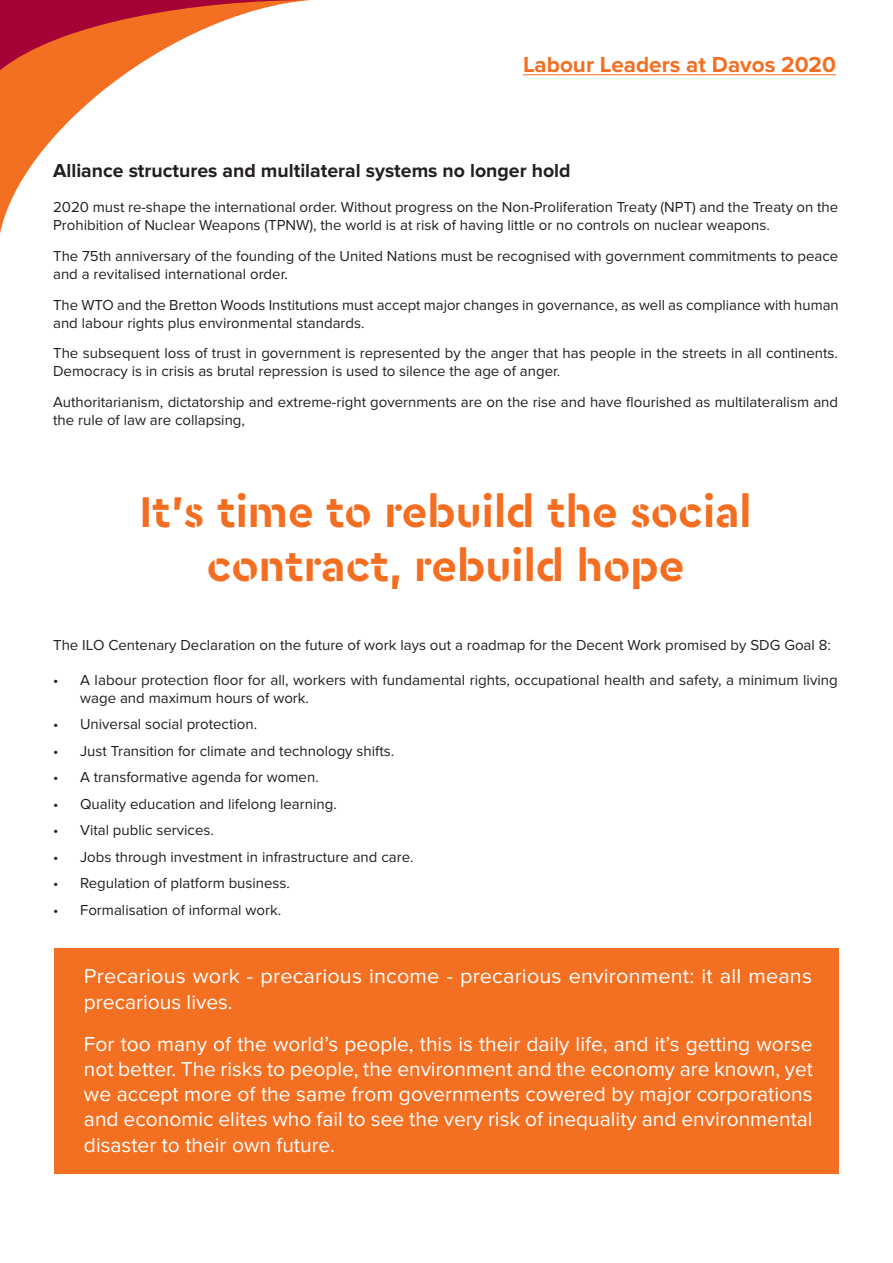
<style>
.page{position:relative;width:893px;height:1263px;background:#fff}
.page>*{position:absolute;margin:0;border:0;box-sizing:border-box;transform-origin:0 0}
.t1{font:700 45px/54px "Cera Stencil PRO";color:#f36e21;text-align:center}
.t2{font:700 22.5px "Proxima Nova";color:#f36e21}
.t3{font:21px/25.2px "Proxima Nova";color:#fff}
.t4{font:700 19.5px "Proxima Nova";color:#231f20}
.t5{font:15px/18px "Proxima Nova";color:#231f20}
</style>
<div class="page">
<svg style="left:0;top:70px;width:131px;height:164px"></svg>
<svg style="left:0;top:0;width:310px;height:70px"></svg>
<hr style="left:523px;top:75px;width:313px;height:1px;background:#f36e21">
<div style="left:54px;top:948px;width:785px;height:226px;background:#f36f21"></div>
<p class="t2" style="left:523px;top:51px;width:315px">Labour Leaders at Davos 2020</p>
<p class="t4" style="left:53px;top:159px;width:519px">Alliance structures and multilateral systems no longer hold</p>
<p class="t5" style="left:53px;top:198px;width:786px">2020 must re-shape the international order. Without progress on the Non-Proliferation Treaty (NPT) and the Treaty on the<br>Prohibition of Nuclear Weapons (TPNW), the world is at risk of having little or no controls on nuclear weapons.</p>
<p class="t5" style="left:53px;top:247px;width:787px">The 75th anniversary of the founding of the United Nations must be recognised with government commitments to peace and a revitalised international order.</p>
<p class="t5" style="left:53px;top:296px;width:787px">The WTO and the Bretton Woods Institutions must accept major changes in governance, as well as compliance with human and labour rights plus environmental standards.</p>
<p class="t5" style="left:53px;top:344px;width:786px">The subsequent loss of trust in government is represented by the anger that has people in the streets in all continents.<br>Democracy is in crisis as brutal repression is used to silence the age of anger.</p>
<p class="t5" style="left:53px;top:393px;width:786px">Authoritarianism, dictatorship and extreme-right governments are on the rise and have flourished as multilateralism and the rule of law are collapsing,</p>
<p class="t1" style="left:140px;top:483px;width:614px">It’s time to rebuild the social contract, rebuild hope</p>
<p class="t5" style="left:53px;top:636px;width:779px">The ILO Centenary Declaration on the future of work lays out a roadmap for the Decent Work promised by SDG Goal 8:</p>
<p class="t5" style="left:80px;top:671px;width:759px;text-indent:-27px">• A labour protection floor for all, workers with fundamental rights, occupational health and safety, a minimum living wage and maximum hours of work.</p>
<p class="t5" style="left:53px;top:716px;width:205px">• Universal social protection.</p>
<p class="t5" style="left:53px;top:742px;width:343px">• Just Transition for climate and technology shifts.</p>
<p class="t5" style="left:53px;top:769px;width:267px">• A transformative agenda for women.</p>
<p class="t5" style="left:53px;top:795px;width:285px">• Quality education and lifelong learning.</p>
<p class="t5" style="left:53px;top:822px;width:162px">• Vital public services.</p>
<p class="t5" style="left:53px;top:848px;width:362px">• Jobs through investment in infrastructure and care.</p>
<p class="t5" style="left:53px;top:875px;width:238px">• Regulation of platform business.</p>
<p class="t5" style="left:53px;top:901px;width:230px">• Formalisation of informal work.</p>
<p class="t3" style="left:84px;top:964px;width:730px">Precarious work - precarious income - precarious environment: it all means precarious lives.</p>
<p class="t3" style="left:84px;top:1031px;width:730px;text-align:justify">For too many of the world’s people, this is their daily life, and it’s getting worse not better. The risks to people, the environment and the economy are known, yet we accept more of the same from governments cowered by major corporations and economic elites who fail to see the very risk of inequality and environmental disaster to their own future.</p>
</div>
